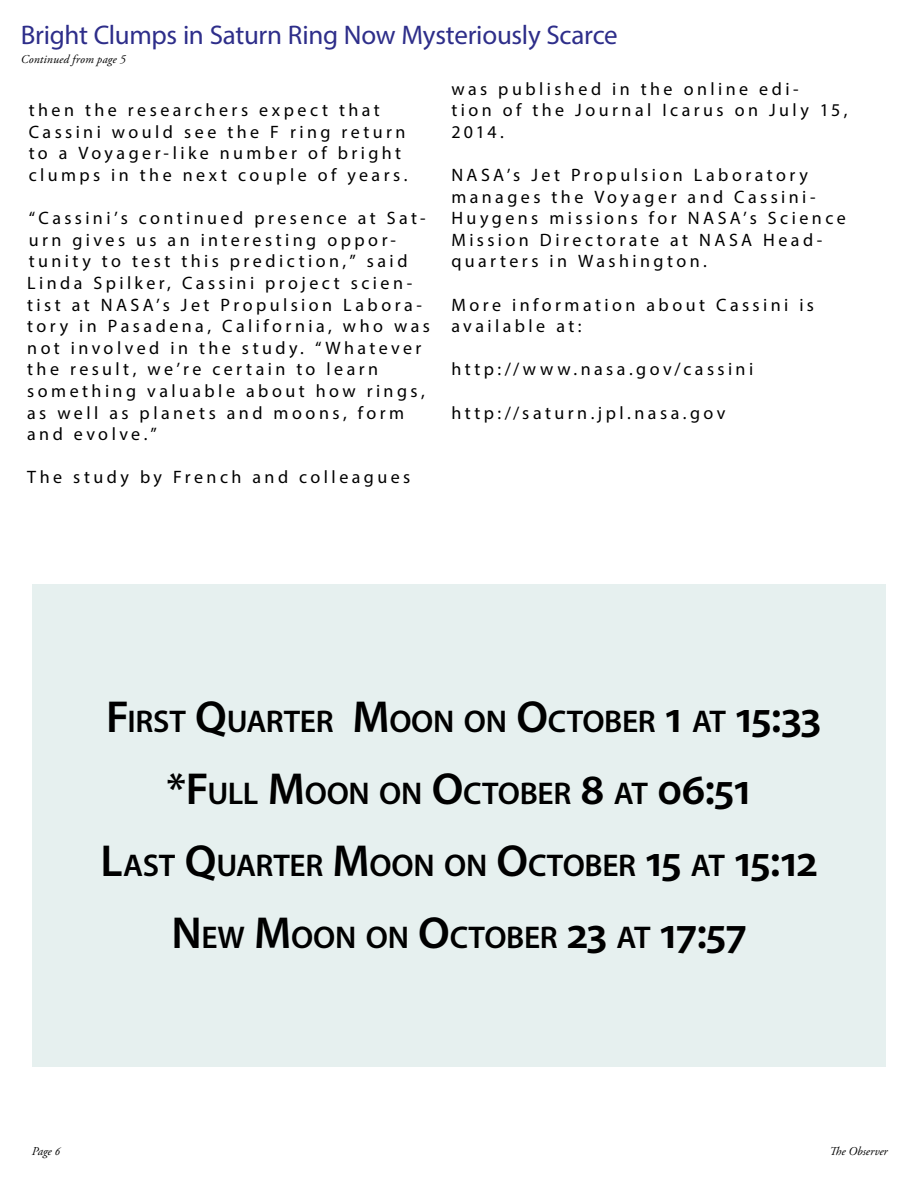
<style>
.page{position:relative;width:918px;height:1188px;background:#fff}
.page>*{position:absolute;margin:0;border:0;box-sizing:border-box;transform-origin:0 0}
.t1{font:600 31.5px "Myriad Pro";letter-spacing:-.01em;color:#000}
.t2{font:27px "Myriad Pro";letter-spacing:-.01em;color:#2e2e8a}
.t3{font:18px/21.6px "Myriad Pro";letter-spacing:.19em;color:#000}
.t4{font:italic 12px "Adobe Garamond Pro";letter-spacing:.005em;color:#000}
.s1{font-size:45px}
</style>
<div class="page">
<div style="left:32px;top:585px;width:854px;height:482px;background:#e6f0ef"></div>
<h2 class="t2" style="left:21px;top:18px;width:598px">Bright Clumps in Saturn Ring Now Mysteriously Scarce</h2>
<p class="t4" style="left:21px;top:52px;width:105px">Continued from page 5</p>
<p class="t3" style="left:29px;top:99px;width:380px">then the researchers expect that Cassini would see the F ring return to a Voyager-like number of bright clumps in the next couple of years.</p>
<p class="t3" style="left:27px;top:207px;width:404px">“Cassini’s continued presence at Sat&shy;urn gives us an interesting oppor&shy;tunity to test this prediction,” said Linda Spilker, Cassini project scien&shy;tist at NASA’s Jet Propulsion Labora&shy;tory in Pasadena, California, who was not involved in the study. “Whatever the result, we’re certain to learn something valuable about how rings, as well as planets and moons, form and evolve.”</p>
<p class="t3" style="left:27px;top:466px;width:385px">The study by French and colleagues</p>
<p class="t3" style="left:451px;top:77px;width:398px">was published in the online edi-<br>tion of the Journal Icarus on July 15,<br>2014.</p>
<p class="t3" style="left:451px;top:164px;width:396px">NASA’s Jet Propulsion Laboratory manages the Voyager and Cassini-<br>Huygens missions for NASA’s Science<br>Mission Directorate at NASA Head&shy;quarters in Washington.</p>
<p class="t3" style="left:451px;top:293px;width:364px">More information about Cassini is available at:</p>
<p class="t3" style="left:451px;top:358px;width:303px">http://www.nasa.gov/cassini</p>
<p class="t3" style="left:451px;top:401px;width:276px">http://saturn.jpl.nasa.gov</p>
<h1 class="t1" style="left:106px;top:701px;width:716px"><span class="s1">F</span>IRST <span class="s1">Q</span>UARTER <span class="s1">M</span>OON ON <span class="s1">O</span>CTOBER <span class="s1">1</span> AT <span class="s1">15:33</span></h1>
<h1 class="t1" style="left:167px;top:773px;width:586px"><span class="s1">*F</span>ULL <span class="s1">M</span>OON ON <span class="s1">O</span>CTOBER <span class="s1">8</span> AT <span class="s1">06:51</span></h1>
<h1 class="t1" style="left:100px;top:845px;width:719px"><span class="s1">L</span>AST <span class="s1">Q</span>UARTER <span class="s1">M</span>OON ON <span class="s1">O</span>CTOBER <span class="s1">15</span> AT <span class="s1">15:12</span></h1>
<h1 class="t1" style="left:171px;top:917px;width:577px"><span class="s1">N</span> EW <span class="s1">M</span>OON ON <span class="s1">O</span>CTOBER <span class="s1">23</span> AT <span class="s1">17:57</span></h1>
<p class="t4" style="left:32px;top:1144px;width:30px">Page 6</p>
<p class="t4" style="left:829px;top:1144px;width:60px">The Observer</p>
</div>
